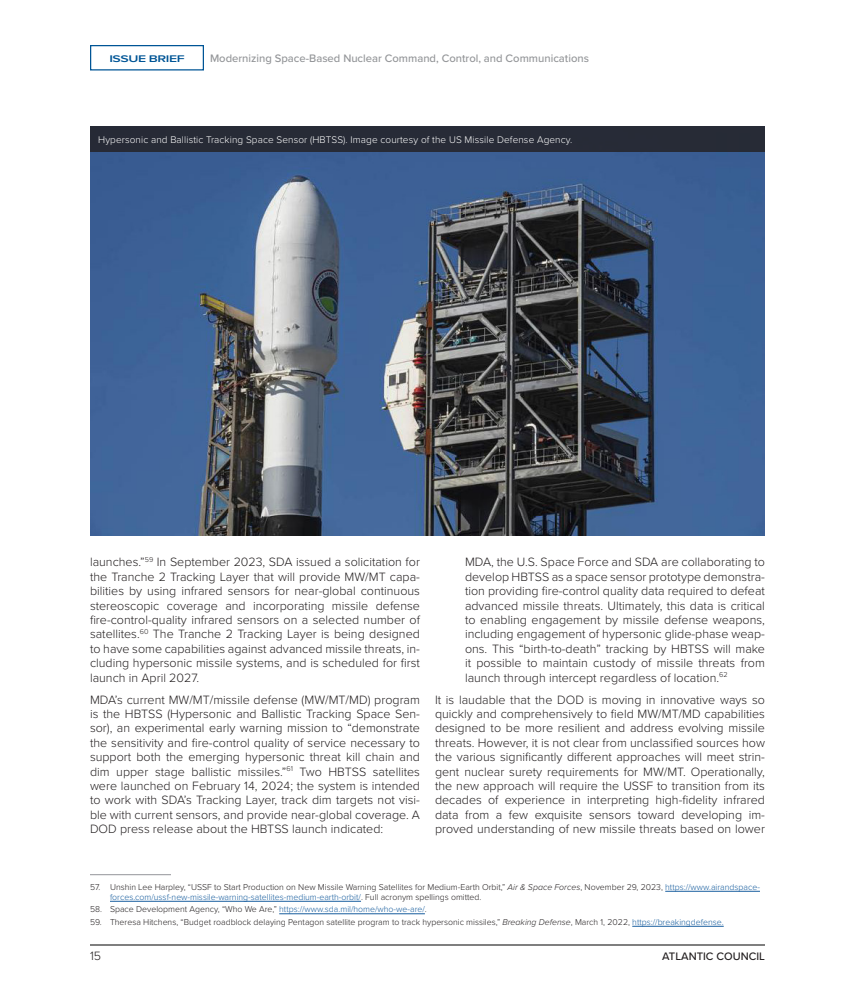
<style>
.page{position:relative;width:855px;height:990px;background:#fff}
.page>*{position:absolute;margin:0;border:0;box-sizing:border-box;transform-origin:0 0}
.Body_Copy_-_normal{font:300 12.5px/14.4px "Proxima Nova";color:#231f20;text-align:justify}
.drop_quote{font:300 12.5px/14.4px "Proxima Nova";color:#231f20;text-align:justify}
.t1{font:500 11.25px "Proxima Nova";color:#939598}
.t2{font:500 11.25px "Proxima Nova";color:#231f20}
.Body_Copy_-_normal-2{font:300 10px "Proxima Nova";letter-spacing:.01em;color:#fff}
.t3{font:600 10px "Proxima Nova";letter-spacing:-.03em;color:#005596;scale:1.4 1}
.t4{font:300 8.75px/10px "Proxima Nova";color:#231f20}
.s1{font-style:italic}
.s2{color:#175d9e}
</style>
<div class="page">
<hr style="left:90px;top:945px;width:675px;height:1px;background:#000">
<div style="left:90px;top:45px;width:114px;height:26px;border:1px solid #005596"></div>
<hr style="left:90px;top:874px;width:81px;height:1px;background:#a8a9ad">
<hr style="left:665px;top:891px;width:95px;height:1px;background:#175d9e">
<hr style="left:110px;top:901px;width:251px;height:1px;background:#175d9e">
<hr style="left:279px;top:914px;width:146px;height:1px;background:#175d9e">
<hr style="left:632px;top:926px;width:92px;height:1px;background:#175d9e">
<img style="left:90px;top:152px;width:675px;height:383px">
<div style="left:90px;top:126px;width:675px;height:26px;background:#272b36"></div>
<p class="t3" style="left:109px;top:51px;width:55px">ISSUE BRIEF</p>
<p class="t1" style="left:210px;top:50px;width:380px">Modernizing Space-Based Nuclear Command, Control, and Communications</p>
<p class="Body_Copy_-_normal-2" style="left:98px;top:132px;width:476px">Hypersonic and Ballistic Tracking Space Sensor (HBTSS). Image courtesy of the US Missile Defense Agency.</p>
<p class="Body_Copy_-_normal" style="left:90px;top:554px;width:332px">launches.”<sup>59</sup> In September 2023, SDA issued a solicitation for the Tranche 2 Tracking Layer that will provide MW/MT capa&shy;bilities by using infrared sensors for near-global continuous stereoscopic coverage and incorporating missile defense fire-control-quality infrared sensors on a selected number of satellites.<sup>60</sup> The Tranche 2 Tracking Layer is being designed to have some capabilities against advanced missile threats, in&shy;cluding hypersonic missile systems, and is scheduled for first launch in April 2027.</p>
<p class="Body_Copy_-_normal" style="left:90px;top:692px;width:332px">MDA’s current MW/MT/missile defense (MW/MT/MD) program is the HBTSS (Hypersonic and Ballistic Tracking Space Sen&shy;sor), an experimental early warning mission to “demonstrate the sensitivity and fire-control quality of service necessary to support both the emerging hypersonic threat kill chain and dim upper stage ballistic missiles.”<sup>61</sup> Two HBTSS satellites were launched on February 14, 2024; the system is intended to work with SDA’s Tracking Layer, track dim targets not visi&shy;ble with current sensors, and provide near-global coverage. A DOD press release about the HBTSS launch indicated:</p>
<p class="drop_quote" style="left:465px;top:554px;width:302px">MDA, the U.S. Space Force and SDA are collaborating to develop HBTSS as a space sensor prototype demonstra&shy;tion providing fire-control quality data required to defeat advanced missile threats. Ultimately, this data is critical to enabling engagement by missile defense weapons, including engagement of hypersonic glide-phase weap&shy;ons. This “birth-to-death” tracking by HBTSS will make it possible to maintain custody of missile threats from launch through intercept regardless of location.<sup>62</sup></p>
<p class="Body_Copy_-_normal" style="left:435px;top:692px;width:332px">It is laudable that the DOD is moving in innovative ways so quickly and comprehensively to field MW/MT/MD capabilities designed to be more resilient and address evolving missile threats. However, it is not clear from unclassified sources how the various significantly different approaches will meet strin&shy;gent nuclear surety requirements for MW/MT. Operationally, the new approach will require the USSF to transition from its decades of experience in interpreting high-fidelity infrared data from a few exquisite sensors toward developing im&shy;proved understanding of new missile threats based on lower</p>
<p class="t4" style="left:110px;top:881px;width:651px;text-indent:-20px">57. Unshin Lee Harpley, “USSF to Start Production on New Missile Warning Satellites for Medium-Earth Orbit,” <span class="s1">Air &amp; Space Forces</span>, November 29, 2023, <span class="s2">https://www.airandspace&shy;forces.com/ussf-new-missile-warning-satellites-medium-earth-orbit/</span>. Full acronym spellings omitted.</p>
<p class="t4" style="left:90px;top:904px;width:338px">58. Space Development Agency, “Who We Are,” <span class="s2">https://www.sda.mil/home/who-we-are/</span>.</p>
<p class="t4" style="left:90px;top:916px;width:635px">59. Theresa Hitchens, “Budget roadblock delaying Pentagon satellite program to track hypersonic missiles,” <span class="s1">Breaking Defense</span>, March 1, 2022, <span class="s2">https://breakingdefense.</span></p>
<p class="Body_Copy_-_normal" style="left:90px;top:948px;width:13px">15</p>
<p class="t2" style="left:662px;top:948px;width:104px">ATLANTIC COUNCIL</p>
</div>
